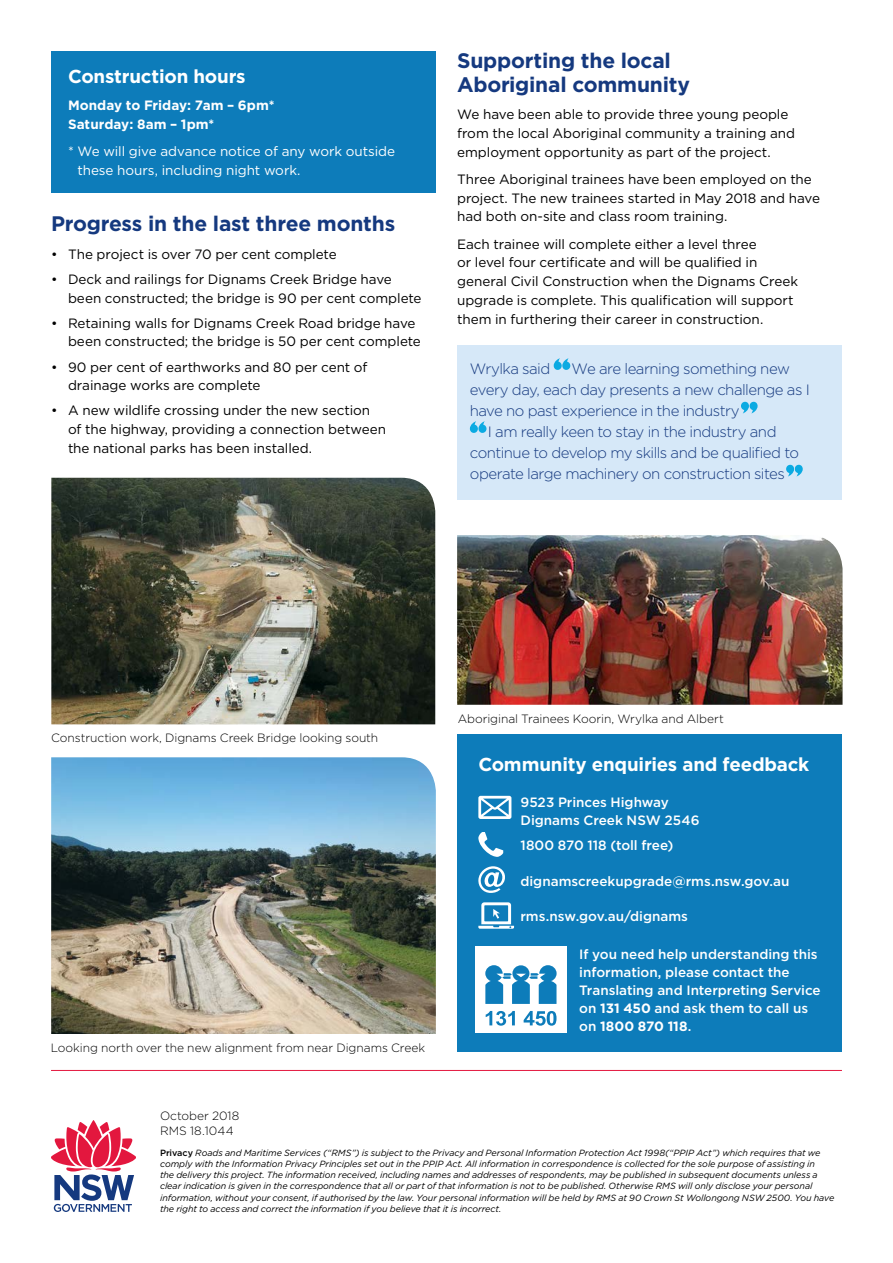
<style>
.page{position:relative;width:893px;height:1263px;background:#fff}
.page>*{position:absolute;margin:0;border:0;box-sizing:border-box;transform-origin:0 0}
.t1{font:700 21px/24px "Gotham";letter-spacing:-.01em;color:#15397f}
.t2{font:700 18.75px "Gotham";letter-spacing:-.01em;color:#fff}
.t3{font:300 15px "Gotham";letter-spacing:-.035em;color:#15397f}
.t4{font:13.5px/18.8px "Gotham";letter-spacing:-.005em;color:#000}
.t5{font:500 13.5px/18px "Gotham";color:#fff}
.t6{font:13.5px/18.8px "Gotham";letter-spacing:-.005em;color:#fff}
.t7{font:700 13.5px/18.8px "Gotham";color:#fff}
.t8{font:300 12px/15.8px "Gotham";color:#000}
.t9{font:italic 9px/11.2px "Gotham";letter-spacing:-.005em;color:#000}
.s1{font-weight:700}
.s2{font-weight:500;font-style:normal}
</style>
<div class="page">
<hr style="left:51px;top:1070px;width:791px;height:1px;background:#e3173e">
<svg style="left:51px;top:1120px;width:85px;height:92px"></svg>
<div style="left:457px;top:927px;width:385px;height:125px;background:#0d7cba"></div>
<div style="left:475px;top:946px;width:91px;height:87px;background:#fff"></div>
<svg style="left:485px;top:965px;width:72px;height:39px"></svg>
<svg style="left:486px;top:1011px;width:29px;height:15px"></svg>
<svg style="left:524px;top:1011px;width:32px;height:15px"></svg>
<div style="left:457px;top:735px;width:385px;height:207px;background:#0d7cba"></div>
<svg style="left:478px;top:796px;width:33px;height:23px"></svg>
<svg style="left:478px;top:832px;width:25px;height:25px"></svg>
<svg style="left:478px;top:866px;width:27px;height:27px"></svg>
<svg style="left:478px;top:902px;width:36px;height:27px"></svg>
<div style="left:51px;top:51px;width:385px;height:141px;background:#0d7cba"></div>
<img style="left:51px;top:478px;width:384px;height:246px">
<img style="left:51px;top:757px;width:385px;height:277px">
<img style="left:457px;top:535px;width:385px;height:170px">
<div style="left:457px;top:345px;width:385px;height:154px;background:#d6e8f8"></div>
<svg style="left:554px;top:358px;width:16px;height:12px"></svg>
<svg style="left:741px;top:402px;width:17px;height:11px"></svg>
<svg style="left:470px;top:421px;width:16px;height:12px"></svg>
<svg style="left:786px;top:465px;width:17px;height:11px"></svg>
<h2 class="t2" style="left:68px;top:64px;width:179px">Construction hours</h2>
<p class="t7" style="left:68px;top:96px;width:208px">Monday to Friday: 7am – 6pm*<br>Saturday: 8am – 1pm*</p>
<p class="t6" style="left:77px;top:142px;width:319px;text-indent:-9px">* We will give advance notice of any work outside these hours, including night work.</p>
<h1 class="t1" style="left:51px;top:212px;width:346px">Progress in the last three months</h1>
<p class="t4" style="left:51px;top:244px;width:287px">• The project is over 70 per cent complete</p>
<p class="t4" style="left:68px;top:269px;width:355px;text-indent:-17px">• Deck and railings for Dignams Creek Bridge have been constructed; the bridge is 90 per cent complete</p>
<p class="t4" style="left:68px;top:313px;width:354px;text-indent:-17px">• Retaining walls for Dignams Creek Road bridge have been constructed; the bridge is 50 per cent complete</p>
<p class="t4" style="left:68px;top:357px;width:301px;text-indent:-17px">• 90 per cent of earthworks and 80 per cent of drainage works are complete</p>
<p class="t4" style="left:68px;top:401px;width:320px;text-indent:-17px">• A new wildlife crossing under the new section of the highway, providing a connection between the national parks has been installed.</p>
<h1 class="t1" style="left:457px;top:48px;width:234px">Supporting the local<br>Aboriginal community</h1>
<p class="t4" style="left:457px;top:105px;width:339px">We have been able to provide three young people from the local Aboriginal community a training and employment opportunity as part of the project.</p>
<p class="t4" style="left:457px;top:169px;width:364px">Three Aboriginal trainees have been employed on the project. The new trainees started in May 2018 and have had both on-site and class room training.</p>
<p class="t4" style="left:457px;top:234px;width:342px">Each trainee will complete either a level three<br>or level four certificate and will be qualified in general Civil Construction when the Dignams Creek upgrade is complete. This qualification will support them in furthering their career in construction.</p>
<p class="t3" style="left:470px;top:360px;width:82px">Wrylka said</p>
<p class="t3" style="left:572px;top:360px;width:220px">We are learning something new</p>
<p class="t3" style="left:470px;top:381px;width:342px">every day, each day presents a new challenge as I</p>
<p class="t3" style="left:470px;top:402px;width:271px">have no past experience in the industry</p>
<p class="t3" style="left:488px;top:423px;width:290px">I am really keen to stay in the industry and</p>
<p class="t3" style="left:470px;top:444px;width:331px">continue to develop my skills and be qualified to</p>
<p class="t3" style="left:470px;top:465px;width:316px">operate large machinery on construction sites</p>
<p class="t8" style="left:51px;top:730px;width:329px">Construction work, Dignams Creek Bridge looking south</p>
<p class="t8" style="left:51px;top:1040px;width:376px">Looking north over the new alignment from near Dignams Creek</p>
<p class="t8" style="left:160px;top:1107px;width:81px">October 2018<br>RMS 18.1044</p>
<p class="t8" style="left:458px;top:711px;width:268px">Aboriginal Trainees Koorin, Wrylka and Albert</p>
<h2 class="t2" style="left:478px;top:752px;width:332px">Community enquiries and feedback</h2>
<p class="t5" style="left:520px;top:793px;width:181px">9523 Princes Highway<br>Dignams Creek NSW 2546</p>
<p class="t5" style="left:520px;top:836px;width:154px">1800 870 118 (toll free)</p>
<p class="t5" style="left:520px;top:871px;width:271px">dignamscreekupgrade@rms.nsw.gov.au</p>
<p class="t5" style="left:520px;top:906px;width:169px">rms.nsw.gov.au/dignams</p>
<p class="t5" style="left:579px;top:945px;width:243px">If you need help understanding this information, please contact the<br>Translating and Interpreting Service on <span class="s1">131 450</span> and ask them to call us on <span class="s1">1800 870 118</span>.</p>
<p class="t9" style="left:160px;top:1147px;width:676px"><span class="s2">Privacy</span> Roads and Maritime Services (“RMS”) is subject to the Privacy and Personal Information Protection Act 1998(“PPIP Act”) which requires that we comply with the Information Privacy Principles set out in the PPIP Act. All information in correspondence is collected for the sole purpose of assisting in<br>the delivery this project. The information received, including names and addresses of respondents, may be published in subsequent documents unless a clear indication is given in the correspondence that all or part of that information is not to be published. Otherwise RMS will only disclose your personal information, without your consent, if authorised by the law. Your personal information will be held by RMS at 90 Crown St Wollongong NSW 2500. You have the right to access and correct the information if you believe that it is incorrect.</p>
</div>
